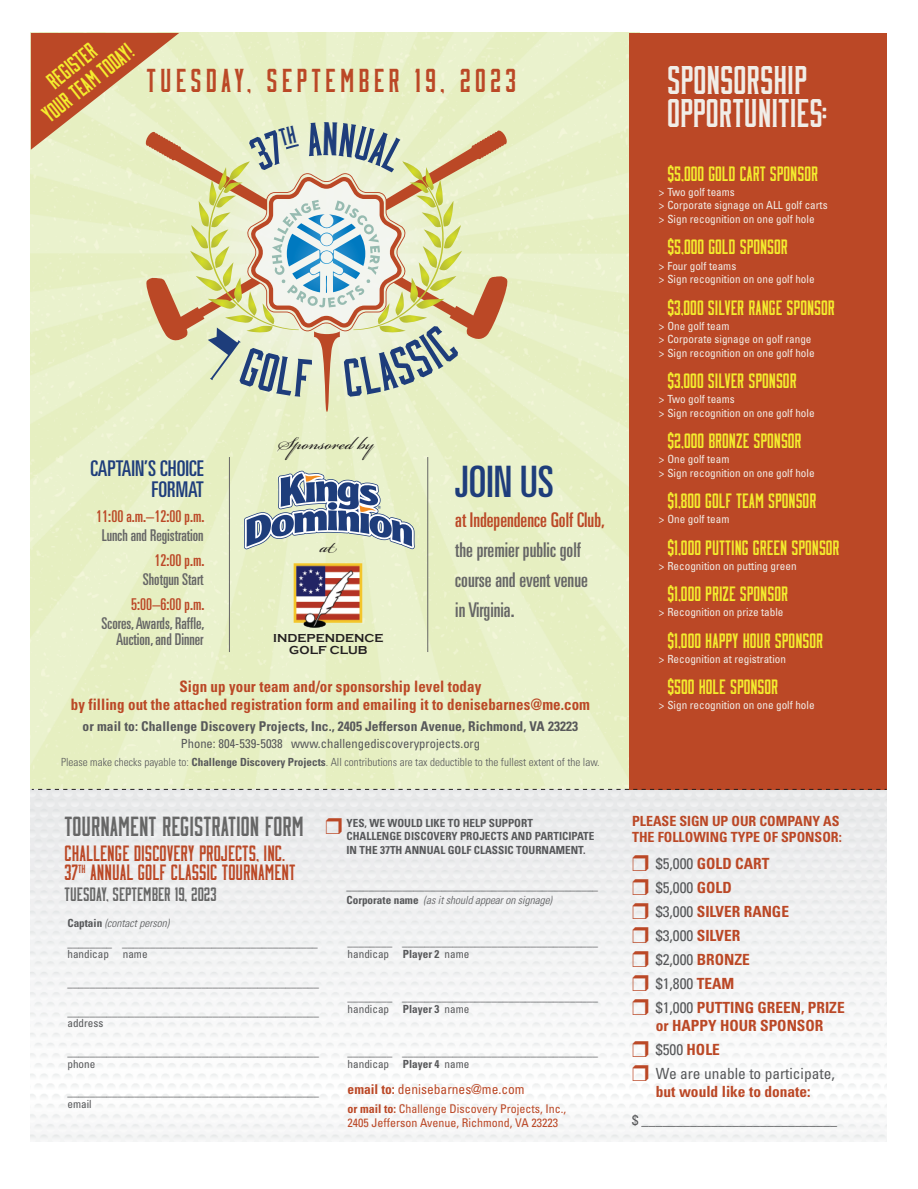
<style>
.page{position:relative;width:918px;height:1189px;background:#fff}
.page>*{position:absolute;margin:0;border:0;box-sizing:border-box;transform-origin:0 0}
.t1{font:ultra-condensed 43.35px "Univers";color:#1e3d7b}
.t2{font:40.5px/33px "Moonshiner Round";color:#f1ede7}
.t3{font:33.6px "Moonshiner Round";letter-spacing:.125em;color:#bb4826}
.t4{font:27.9px "Moonshiner Round";color:#666}
.t5{font:27.6px "Bickham Script Pro";color:#231f20}
.t6{font:23.4px "Moonshiner Round";color:#f4ec2e}
.t7{font:22.35px/19px "Moonshiner Round";color:#bb4826}
.t8{font:ultra-condensed 21.6px/20.5px "Univers";color:#1e3d7b;text-align:right}
.t9{font:21px "Moonshiner Round";color:#f4ec2e}
.t10{font:ultra-condensed 20.25px/30px "Univers";color:#666}
.t11{font:ultra-condensed 20.25px "Univers";color:#bb4826}
.t12{font:19.65px "Moonshiner Round";color:#666}
.t13{font:ultra-condensed 16.2px/16.2px "Univers";color:#666;text-align:right}
.t14{font:ultra-condensed 16.2px "Univers";color:#bb4826}
.t15{font:700 condensed 15.75px/18.1px "Univers";letter-spacing:.005em;color:#bb4826;text-align:center;scale:.95 1}
.t16{font:700 condensed 15.45px/24px "Univers";color:#bb4826}
.t17{font:condensed 15.45px/24px "Univers";color:#57585a}
.t18{font:700 condensed 13.95px/16.8px "Univers";color:#bb4826}
.t19{font:700 condensed 13.5px "Univers";letter-spacing:.005em;color:#57585a}
.t20{font:condensed 13.5px "Univers";color:#bb4826}
.t21{font:condensed 12.6px "Univers";color:#57585a}
.t22{font:condensed 12px/14px "Univers";color:#bb4826}
.t23{font:700 11.85px/11.9px "Copperplate Gothic";color:#231f20;text-align:center}
.t24{font:condensed 11.25px/11.7px "Univers";color:#57585a}
.t25{font:condensed 11.25px/13.5px "Univers";color:#f1ede7}
.t26{font:300 condensed 11.25px "Univers";color:#57585a}
.t27{font:700 condensed 11.25px/13.4px "Univers";color:#57585a}
.s1{font-weight:700}
.s2{font-weight:300;font-style:italic}
.s3{font-weight:400;color:#57585a}
.s4{font-weight:700;color:#bb4826}
.s5{color:#bb4826}
</style>
<div class="page">
<img style="left:31px;top:33px;width:598px;height:756px">
<img style="left:31px;top:789px;width:856px;height:351px">
<div style="left:629px;top:33px;width:258px;height:756px;background:#bb4826"></div>
<svg style="left:32px;top:788px;width:854px;height:1px"></svg>
<svg style="left:31px;top:33px;width:148px;height:117px"></svg>
<img style="left:153px;top:93px;width:342px;height:342px">
<svg style="left:244px;top:470px;width:171px;height:79px"></svg>
<img style="left:292px;top:561px;width:73px;height:68px">
<hr style="left:229px;top:457px;width:1px;height:195px;background:#666">
<hr style="left:427px;top:457px;width:1px;height:195px;background:#666">
<svg style="left:143px;top:130px;width:368px;height:282px"></svg>
<svg style="left:326px;top:817px;width:16px;height:16px"></svg>
<svg style="left:190px;top:122px;width:272px;height:275px"></svg>
<h3 class="t6" style="left:43px;top:75px;width:58px;rotate:-38deg">REGISTER</h3>
<h3 class="t6" style="left:39px;top:108px;width:111px;rotate:-38deg">YOUR TEAM TODAY!</h3>
<h3 class="t3" style="left:146px;top:66px;width:371px">TUESDAY, SEPTEMBER 19, 2023</h3>
<h3 class="t8" style="left:91px;top:458px;width:115px">CAPTAIN’S CHOICE<br>FORMAT</h3>
<h3 class="t14" style="left:96px;top:507px;width:110px">11:00 a.m.–12:00 p.m.</h3>
<h3 class="t13" style="left:102px;top:527px;width:103px">Lunch and Registration</h3>
<h3 class="t14" style="left:154px;top:550px;width:52px">12:00 p.m.</h3>
<h3 class="t13" style="left:143px;top:570px;width:62px">Shotgun Start</h3>
<h3 class="t14" style="left:131px;top:594px;width:75px">5:00–6:00 p.m.</h3>
<h3 class="t13" style="left:102px;top:614px;width:104px">Scores, Awards, Raffle,<br>Auction, and Dinner</h3>
<h3 class="t5" style="left:278px;top:423px;width:98px">Sponsored by</h3>
<h3 class="t5" style="left:320px;top:526px;width:18px">at</h3>
<p class="t23" style="left:273px;top:632px;width:112px">INDEPENDENCE<br>GOLF CLUB</p>
<h1 class="t1" style="left:455px;top:457px;width:100px">JOIN US</h1>
<h3 class="t11" style="left:455px;top:508px;width:151px">at Independence Golf Club,</h3>
<h3 class="t10" style="left:455px;top:535px;width:134px">the premier public golf course and event venue in Virginia.</h3>
<h3 class="t15" style="left:71px;top:676px;width:548px">Sign up your team and/or sponsorship level today<br>by filling out the attached registration form and emailing it to denisebarnes@me.com</h3>
<p class="t19" style="left:83px;top:717px;width:497px">or mail to: Challenge Discovery Projects, Inc., 2405 Jefferson Avenue, Richmond, VA 23223</p>
<p class="t21" style="left:181px;top:735px;width:301px">Phone: 804-539-5038 www.challengediscoveryprojects.org</p>
<p class="t26" style="left:61px;top:755px;width:540px">Please make checks payable to: <span class="s1">Challenge Discovery Projects</span>. All contributions are tax deductible to the fullest extent of the law.</p>
<h3 class="t4" style="left:65px;top:814px;width:241px">TOURNAMENT REGISTRATION FORM</h3>
<h3 class="t7" style="left:65px;top:843px;width:232px">CHALLENGE DISCOVERY PROJECTS, INC.<br>37<sup>TH</sup> ANNUAL GOLF CLASSIC TOURNAMENT</h3>
<h3 class="t12" style="left:65px;top:885px;width:153px">TUESDAY, SEPTEMBER 19, 2023</h3>
<p class="t24" style="left:67px;top:912px;width:252px;line-height:20.1px"><span class="s1">Captain</span> <span class="s2">(contact person)<br></span>________ ___________________________________</p>
<p class="t24" style="left:67px;top:948px;width:82px">handicap name</p>
<p class="t24" style="left:67px;top:976px;width:253px">_____________________________________________</p>
<p class="t24" style="left:67px;top:1005px;width:253px">_____________________________________________ address</p>
<p class="t24" style="left:67px;top:1045px;width:253px">_____________________________________________ phone</p>
<p class="t24" style="left:67px;top:1085px;width:253px">_____________________________________________ email</p>
<p class="t27" style="left:347px;top:815px;width:249px">YES, WE WOULD LIKE TO HELP SUPPORT<br>CHALLENGE DISCOVERY PROJECTS AND PARTICIPATE<br>IN THE 37TH ANNUAL GOLF CLASSIC TOURNAMENT.</p>
<p class="t24" style="left:347px;top:879px;width:253px;line-height:13.4px">_____________________________________________<br><span class="s1">Corporate name</span> <span class="s2">(as it should appear on signage)</span></p>
<p class="t24" style="left:348px;top:935px;width:252px">________ ___________________________________ handicap <span class="s1">Player 2</span> name</p>
<p class="t24" style="left:348px;top:990px;width:252px">________ ___________________________________ handicap <span class="s1">Player 3</span> name</p>
<p class="t24" style="left:348px;top:1045px;width:252px">________ ___________________________________ handicap <span class="s1">Player 4</span> name</p>
<p class="t20" style="left:348px;top:1080px;width:179px"><span class="s1">email to:</span> denisebarnes@me.com</p>
<p class="t22" style="left:348px;top:1101px;width:220px"><span class="s1">or mail to:</span> Challenge Discovery Projects, Inc.,<br>2405 Jefferson Avenue, Richmond, VA 23223</p>
<h2 class="t2" style="left:667px;top:63px;width:162px">SPONSORSHIP<br>OPPORTUNITIES:</h2>
<h3 class="t9" style="left:667px;top:164px;width:152px">$5,000 GOLD CART SPONSOR</h3>
<p class="t25" style="left:659px;top:185px;width:170px">&gt; Two golf teams<br>&gt; Corporate signage on ALL golf carts &gt; Sign recognition on one golf hole</p>
<h3 class="t9" style="left:667px;top:238px;width:122px">$5,000 GOLD SPONSOR</h3>
<p class="t25" style="left:659px;top:258px;width:157px">&gt; Four golf teams<br>&gt; Sign recognition on one golf hole</p>
<h3 class="t9" style="left:667px;top:298px;width:169px">$3,000 SILVER RANGE SPONSOR</h3>
<p class="t25" style="left:659px;top:318px;width:157px">&gt; One golf team<br>&gt; Corporate signage on golf range &gt; Sign recognition on one golf hole</p>
<h3 class="t9" style="left:667px;top:371px;width:131px">$3,000 SILVER SPONSOR</h3>
<p class="t25" style="left:659px;top:392px;width:157px">&gt; Two golf teams<br>&gt; Sign recognition on one golf hole</p>
<h3 class="t9" style="left:667px;top:431px;width:136px">$2,000 BRONZE SPONSOR</h3>
<p class="t25" style="left:659px;top:452px;width:157px">&gt; One golf team<br>&gt; Sign recognition on one golf hole</p>
<h3 class="t9" style="left:667px;top:491px;width:150px">$1,800 GOLF TEAM SPONSOR</h3>
<p class="t25" style="left:659px;top:512px;width:72px">&gt; One golf team</p>
<h3 class="t9" style="left:667px;top:538px;width:174px">$1,000 PUTTING GREEN SPONSOR</h3>
<p class="t25" style="left:659px;top:558px;width:139px">&gt; Recognition on putting green</p>
<h3 class="t9" style="left:667px;top:584px;width:122px">$1,000 PRIZE SPONSOR</h3>
<p class="t25" style="left:659px;top:605px;width:126px">&gt; Recognition on prize table</p>
<h3 class="t9" style="left:667px;top:631px;width:157px">$1,000 HAPPY HOUR SPONSOR</h3>
<p class="t25" style="left:659px;top:651px;width:129px">&gt; Recognition at registration</p>
<h3 class="t9" style="left:667px;top:677px;width:112px">$500 HOLE SPONSOR</h3>
<p class="t25" style="left:659px;top:698px;width:157px">&gt; Sign recognition on one golf hole</p>
<p class="t18" style="left:632px;top:811px;width:211px">PLEASE SIGN UP OUR COMPANY AS<br>THE FOLLOWING TYPE OF SPONSOR:</p>
<h3 class="t16" style="left:632px;top:851px;width:214px">❒ <span class="s3">$5,000</span> GOLD CART<br>❒ <span class="s3">$5,000</span> GOLD<br>❒ <span class="s3">$3,000</span> SILVER RANGE<br>❒ <span class="s3">$3,000</span> SILVER<br>❒ <span class="s3">$2,000</span> BRONZE<br>❒ <span class="s3">$1,800</span> TEAM<br>❒ <span class="s3">$1,000</span> PUTTING GREEN, PRIZE</h3>
<h3 class="t17" style="left:632px;top:1013px;width:204px;text-indent:24px"><span class="s4">or HAPPY HOUR SPONSOR </span><span class="s5">❒</span> $500 <span class="s4">HOLE<br></span><span class="s5">❒</span> We are unable to participate,</h3>
<h3 class="t16" style="left:656px;top:1079px;width:156px">but would like to donate:</h3>
</div>
